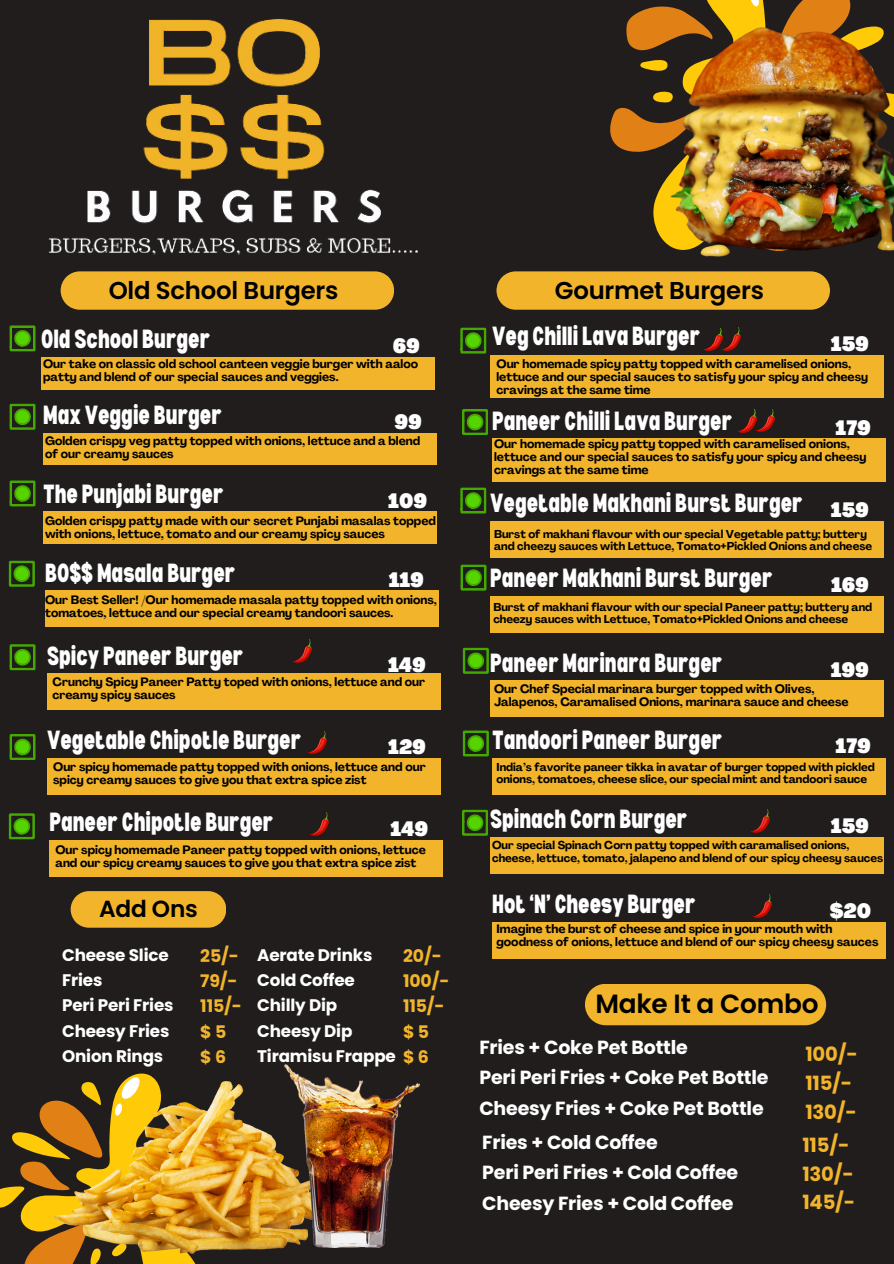
<style>
.page{position:relative;width:894px;height:1264px;background:#fff}
.page>*{position:absolute;margin:0;border:0;box-sizing:border-box;transform-origin:0 0}
.t1{font:600 26.4px "Poppins";letter-spacing:-.01em;color:#000}
.t2{font:900 condensed 25.65px "Bernoru";color:#fff}
.t3{font:600 24.3px "Poppins";letter-spacing:-.01em;color:#000}
.t4{font:600 23.25px "Poppins";letter-spacing:-.01em;color:#000}
.t5{font:900 condensed 20.25px "Agrandir";color:#fff}
.t6{font:700 19.65px "Poppins";letter-spacing:-.01em;color:#f2b42b}
.t7{font:700 18.9px "Poppins";letter-spacing:-.01em;color:#fff}
.t8{font:700 17.25px "Poppins";letter-spacing:-.01em;color:#f2b42b}
.t9{font:700 16.8px "Poppins";letter-spacing:-.01em;color:#fff}
.t10{font:700 12px/12.9px "Agrandir";color:#000}
.t11{font:700 11.25px/12.1px "Agrandir";color:#000}
.s1{font-size:17.25px;color:#f2b42b}
</style>
<div class="page">
<div style="left:0;top:0;width:893px;height:1263px;background:#211d1d"></div>
<svg style="left:71px;top:891px;width:155px;height:36px;background:#e8ac2a"></svg>
<svg style="left:61px;top:271px;width:333px;height:39px;background:#e9ad2a"></svg>
<div style="left:41px;top:357px;width:393px;height:32px;background:#f2b42b"></div>
<div style="left:43px;top:512px;width:393px;height:32px;background:#f2b42b"></div>
<div style="left:43px;top:433px;width:393px;height:32px;background:#f2b42b"></div>
<div style="left:45px;top:590px;width:393px;height:36px;background:#f2b42b"></div>
<div style="left:47px;top:673px;width:393px;height:37px;background:#f2b42b"></div>
<img style="left:293px;top:640px;width:18px;height:22px">
<div style="left:585px;top:984px;width:240px;height:41px;background:#f2b42b"></div>
<div style="left:47px;top:758px;width:393px;height:37px;background:#f2b42b"></div>
<img style="left:308px;top:731px;width:18px;height:22px">
<div style="left:490px;top:355px;width:393px;height:43px;background:#f2b42b"></div>
<div style="left:490px;top:521px;width:393px;height:37px;background:#f2b42b"></div>
<div style="left:49px;top:840px;width:394px;height:36px;background:#f2b42b"></div>
<img style="left:310px;top:812px;width:18px;height:23px">
<div style="left:490px;top:596px;width:393px;height:36px;background:#f2b42b"></div>
<svg style="left:610px;top:12px;width:29px;height:140px"></svg>
<svg style="left:639px;top:0;width:239px;height:246px"></svg>
<svg style="left:727px;top:0;width:32px;height:7px"></svg>
<img style="left:670px;top:27px;width:223px;height:230px">
<svg style="left:496px;top:271px;width:333px;height:39px;background:#e9ad2a"></svg>
<div style="left:490px;top:837px;width:393px;height:36px;background:#f2b42b"></div>
<img style="left:751px;top:809px;width:18px;height:23px">
<div style="left:492px;top:921px;width:393px;height:37px;background:#f2b42b"></div>
<img style="left:753px;top:894px;width:18px;height:23px">
<svg style="left:0;top:1073px;width:195px;height:190px"></svg>
<img style="left:53px;top:1081px;width:322px;height:172px">
<img style="left:284px;top:1064px;width:135px;height:183px">
<div style="left:490px;top:680px;width:393px;height:37px;background:#f2b42b"></div>
<div style="left:492px;top:757px;width:393px;height:37px;background:#f2b42b"></div>
<svg style="left:10px;top:325px;width:25px;height:26px"></svg>
<svg style="left:10px;top:404px;width:25px;height:26px"></svg>
<svg style="left:10px;top:480px;width:25px;height:26px"></svg>
<svg style="left:9px;top:561px;width:26px;height:25px"></svg>
<svg style="left:10px;top:644px;width:25px;height:26px"></svg>
<svg style="left:10px;top:734px;width:25px;height:26px"></svg>
<svg style="left:9px;top:813px;width:26px;height:26px"></svg>
<svg style="left:460px;top:328px;width:26px;height:25px"></svg>
<svg style="left:462px;top:409px;width:26px;height:26px"></svg>
<svg style="left:460px;top:487px;width:26px;height:26px"></svg>
<svg style="left:460px;top:564px;width:26px;height:26px"></svg>
<svg style="left:462px;top:648px;width:26px;height:25px"></svg>
<svg style="left:462px;top:730px;width:26px;height:26px"></svg>
<svg style="left:462px;top:809px;width:26px;height:26px"></svg>
<img style="left:722px;top:328px;width:18px;height:23px">
<img style="left:704px;top:328px;width:18px;height:23px">
<div style="left:492px;top:439px;width:393px;height:43px;background:#f2b42b"></div>
<img style="left:756px;top:409px;width:18px;height:23px">
<img style="left:738px;top:409px;width:18px;height:23px">
<img style="left:48px;top:19px;width:370px;height:236px">
<h1 class="t3" style="left:109px;top:273px;width:231px">Old School Burgers</h1>
<p class="t2" style="left:41px;top:324px;width:170px">Old School Burger</p>
<p class="t5" style="left:393px;top:338px;width:29px">69</p>
<h1 class="t10" style="left:43px;top:358px;width:376px">Our take on classic old school canteen veggie burger with aaloo patty and blend of our special sauces and veggies.</h1>
<h1 class="t2" style="left:43px;top:400px;width:180px">Max Veggie Burger</h1>
<p class="t5" style="left:394px;top:414px;width:29px">99</p>
<h3 class="t10" style="left:45px;top:435px;width:376px">Golden crispy veg patty topped with onions, lettuce and a blend of our creamy sauces</h3>
<h3 class="t2" style="left:43px;top:479px;width:182px">The Punjabi Burger</h3>
<p class="t5" style="left:388px;top:493px;width:40px">109</p>
<p class="t10" style="left:45px;top:515px;width:392px">Golden crispy patty made with our secret Punjabi masalas topped with onions, lettuce, tomato and our creamy spicy sauces</p>
<p class="t2" style="left:45px;top:558px;width:192px">BO$$ Masala Burger</p>
<p class="t5" style="left:388px;top:572px;width:37px">119</p>
<h1 class="t10" style="left:45px;top:594px;width:393px">Our Best Seller! /Our homemade masala patty topped with onions, tomatoes, lettuce and our special creamy tandoori sauces.</h1>
<h3 class="t5" style="left:388px;top:656px;width:39px">149</h3>
<p class="t10" style="left:52px;top:676px;width:374px">Crunchy Spicy Paneer Patty toped with onions, lettuce and our creamy spicy sauces</p>
<p class="t2" style="left:47px;top:640px;width:198px">Spicy Paneer Burger</p>
<h1 class="t2" style="left:47px;top:725px;width:255px">Vegetable Chipotle Burger</h1>
<h3 class="t5" style="left:388px;top:739px;width:39px">129</h3>
<p class="t10" style="left:53px;top:762px;width:374px">Our spicy homemade patty topped with onions, lettuce and our spicy creamy sauces to give you that extra spice zist</p>
<h3 class="t2" style="left:49px;top:807px;width:225px">Paneer Chipotle Burger</h3>
<p class="t5" style="left:390px;top:820px;width:39px">149</p>
<p class="t10" style="left:55px;top:844px;width:372px">Our spicy homemade Paneer patty topped with onions, lettuce and our spicy creamy sauces to give you that extra spice zist</p>
<p class="t4" style="left:99px;top:892px;width:100px">Add Ons</p>
<h3 class="t9" style="left:62px;top:943px;width:108px">Cheese Slice</h3>
<p class="t8" style="left:200px;top:943px;width:40px">25/-</p>
<p class="t9" style="left:62px;top:968px;width:42px">Fries</p>
<h1 class="t8" style="left:200px;top:969px;width:39px">79/-</h1>
<h3 class="t9" style="left:62px;top:993px;width:113px">Peri Peri Fries</h3>
<p class="t8" style="left:200px;top:994px;width:43px">115/-</p>
<p class="t9" style="left:62px;top:1019px;width:109px">Cheesy Fries</p>
<h1 class="t8" style="left:200px;top:1019px;width:27px">$5</h1>
<p class="t9" style="left:62px;top:1044px;width:103px">Onion Rings</p>
<h3 class="t8" style="left:200px;top:1045px;width:27px">$6</h3>
<p class="t9" style="left:257px;top:943px;width:117px">Aerate Drinks</p>
<h3 class="t8" style="left:403px;top:943px;width:40px">20/-</h3>
<p class="t9" style="left:257px;top:968px;width:99px">Cold Coffee</p>
<h4 class="t8" style="left:403px;top:968px;width:48px">100/-</h4>
<h4 class="t9" style="left:257px;top:993px;width:81px">Chilly Dip</h4>
<h4 class="t8" style="left:403px;top:994px;width:43px">115/-</h4>
<h4 class="t9" style="left:257px;top:1018px;width:97px">Cheesy Dip</h4>
<h4 class="t8" style="left:403px;top:1019px;width:27px">$5</h4>
<h4 class="t9" style="left:257px;top:1044px;width:173px">Tiramisu Frappe <span class="s1">$ 6</span></h4>
<h4 class="t3" style="left:554px;top:273px;width:210px">Gourmet Burgers</h4>
<h1 class="t2" style="left:492px;top:321px;width:209px">Veg Chilli Lava Burger</h1>
<p class="t5" style="left:830px;top:336px;width:40px">159</p>
<h1 class="t10" style="left:496px;top:358px;width:373px">Our homemade spicy patty topped with caramelised onions, lettuce and our special sauces to satisfy your spicy and cheesy cravings at the same time</h1>
<h1 class="t2" style="left:492px;top:406px;width:241px">Paneer Chilli Lava Burger</h1>
<h4 class="t5" style="left:835px;top:419px;width:37px">179</h4>
<h4 class="t10" style="left:494px;top:439px;width:374px">Our homemade spicy patty topped with caramelised onions, lettuce and our special sauces to satisfy your spicy and cheesy cravings at the same time</h4>
<p class="t2" style="left:490px;top:488px;width:314px">Vegetable Makhani Burst Burger</p>
<p class="t5" style="left:830px;top:502px;width:40px">159</p>
<p class="t11" style="left:494px;top:529px;width:379px">Burst of makhani flavour with our special Vegetable patty; buttery and cheezy sauces with Lettuce, Tomato+Pickled Onions and cheese</p>
<p class="t2" style="left:490px;top:563px;width:284px">Paneer Makhani Burst Burger</p>
<h1 class="t5" style="left:830px;top:577px;width:39px">169</h1>
<p class="t11" style="left:493px;top:601px;width:380px">Burst of makhani flavour with our special Paneer patty; buttery and cheezy sauces with Lettuce, Tomato+Pickled Onions and cheese</p>
<p class="t2" style="left:490px;top:647px;width:234px">Paneer Marinara Burger</p>
<h1 class="t5" style="left:830px;top:661px;width:40px">199</h1>
<p class="t10" style="left:494px;top:684px;width:356px">Our Chef Special marinara burger topped with Olives,<br>Jalapenos, Caramalised Onions, marinara sauce and cheese</p>
<h3 class="t2" style="left:492px;top:725px;width:231px">Tandoori Paneer Burger</h3>
<p class="t5" style="left:835px;top:737px;width:37px">179</p>
<p class="t11" style="left:496px;top:761px;width:379px">India’s favorite paneer tikka in avatar of burger topped with pickled onions, tomatoes, cheese slice, our special mint and tandoori sauce</p>
<p class="t2" style="left:490px;top:804px;width:199px">Spinach Corn Burger</p>
<p class="t5" style="left:830px;top:817px;width:40px">159</p>
<h1 class="t11" style="left:492px;top:840px;width:392px">Our special Spinach Corn patty topped with caramalised onions, cheese, lettuce, tomato, jalapeno and blend of our spicy cheesy sauces</h1>
<p class="t2" style="left:492px;top:889px;width:205px">Hot‘N’ Cheesy Burger</p>
<p class="t5" style="left:829px;top:902px;width:43px">$20</p>
<h3 class="t10" style="left:496px;top:923px;width:383px">Imagine the burst of cheese and spice in your mouth with goodness of onions, lettuce and blend of our spicy cheesy sauces</h3>
<h1 class="t1" style="left:595px;top:985px;width:224px">Make It a Combo</h1>
<p class="t7" style="left:479px;top:1034px;width:210px">Fries + Coke Pet Bottle</p>
<h3 class="t7" style="left:479px;top:1064px;width:290px">Peri Peri Fries + Coke Pet Bottle</h3>
<p class="t7" style="left:479px;top:1095px;width:286px">Cheesy Fries + Coke Pet Bottle</p>
<h2 class="t7" style="left:482px;top:1129px;width:177px">Fries + Cold Coffee</h2>
<h4 class="t7" style="left:482px;top:1159px;width:257px">Peri Peri Fries + Cold Coffee</h4>
<h4 class="t7" style="left:482px;top:1190px;width:253px">Cheesy Fries + Cold Coffee</h4>
<h4 class="t6" style="left:805px;top:1040px;width:54px">100/-</h4>
<h4 class="t6" style="left:805px;top:1069px;width:48px">115/-</h4>
<h1 class="t6" style="left:805px;top:1097px;width:53px">130/-</h1>
<h4 class="t6" style="left:802px;top:1131px;width:48px">115/-</h4>
<h4 class="t6" style="left:802px;top:1160px;width:53px">130/-</h4>
<h4 class="t6" style="left:802px;top:1188px;width:54px">145/-</h4>
</div>
